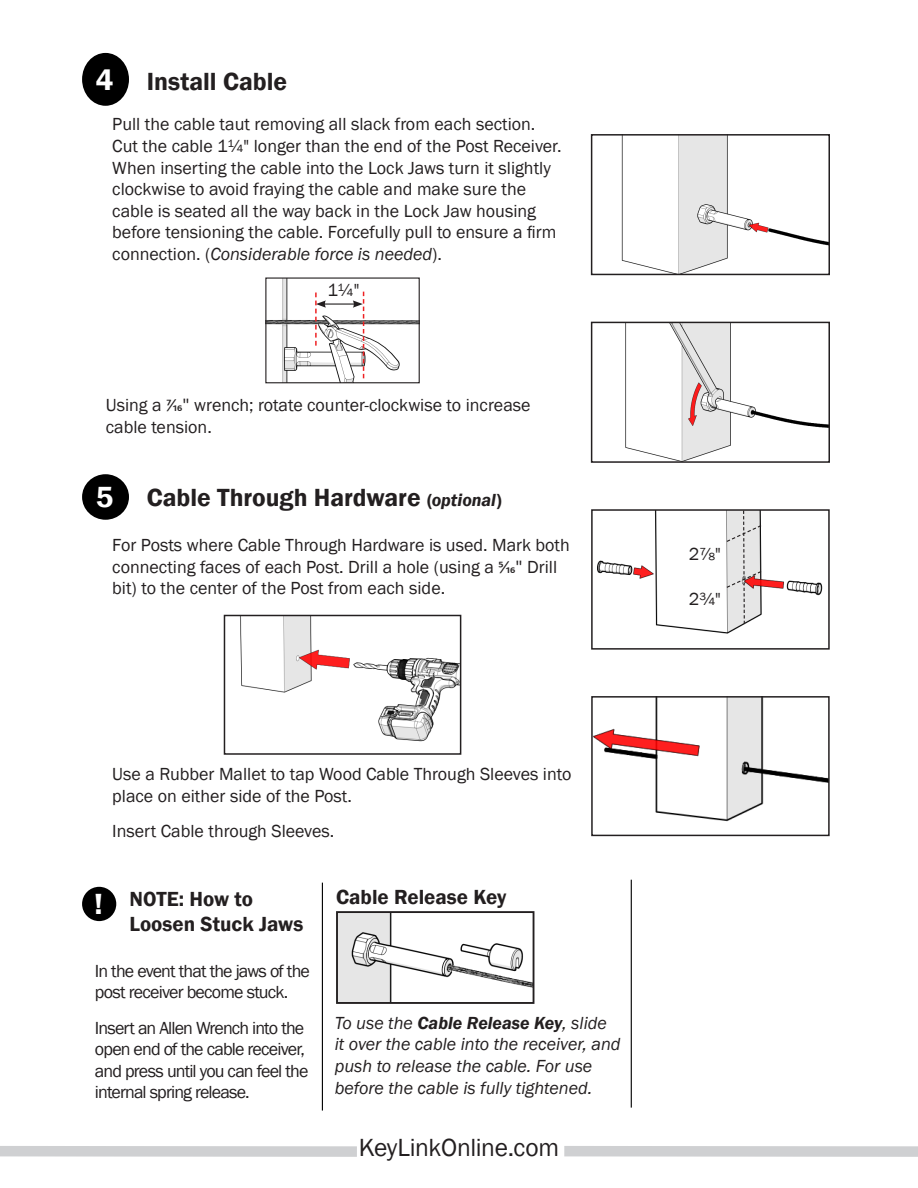
<style>
.page{position:relative;width:918px;height:1188px;background:#fff}
.page>*{position:absolute;margin:0;border:0;box-sizing:border-box;transform-origin:0 0}
.Step_Numbers{font:600 30px "Franklin Gothic";color:#fff}
.Global_Style_Step{font:600 25.5px "Franklin Gothic";color:#231f20}
.Global_Style{font:25.5px "Franklin Gothic";letter-spacing:-.015em;color:#231f20}
.Global_Style_Section{font:600 21px "Franklin Gothic";color:#231f20}
.Global_Style-2{font:18px/21.6px "Franklin Gothic";color:#231f20}
.t1{font:italic 18px/21.6px "Franklin Gothic";color:#231f20}
.Global_Style-3{font:18px/21.6px "Franklin Gothic";letter-spacing:-.05em;color:#231f20}
.Global_Style-4{font:18px/21.6px "Franklin Gothic";letter-spacing:-.045em;color:#231f20}
.s1{font-style:italic}
.s2{font-family:"Calibri"}
.s3{font-size:18px}
.s4{font-style:italic;font-size:18px}
.s5{font-weight:600}
</style>
<div class="page">
<hr style="left:631px;top:880px;width:1px;height:228px;background:#000">
<hr style="left:322px;top:883px;width:1px;height:228px;background:#000">
<img style="left:621px;top:137px;width:206px;height:135px">
<div style="left:591px;top:134px;width:239px;height:141px;border:2px solid #231f20"></div>
<img style="left:625px;top:325px;width:202px;height:135px">
<div style="left:591px;top:322px;width:239px;height:141px;border:2px solid #231f20"></div>
<div style="left:82px;top:887px;width:34px;height:34px;background:#000;border-radius:50%"></div>
<img style="left:594px;top:699px;width:233px;height:123px">
<div style="left:591px;top:696px;width:239px;height:140px;border:2px solid #231f20"></div>
<img style="left:240px;top:618px;width:218px;height:124px">
<div style="left:224px;top:615px;width:237px;height:140px;border:2px solid #231f20"></div>
<img style="left:597px;top:512px;width:226px;height:122px">
<div style="left:591px;top:509px;width:239px;height:141px;border:2px solid #231f20"></div>
<svg style="left:725px;top:510px;width:38px;height:115px;background:#d7d1d1"></svg>
<img style="left:267px;top:279px;width:151px;height:102px">
<div style="left:265px;top:277px;width:155px;height:106px;border:1px solid #231f20"></div>
<hr style="left:324px;top:303px;width:31px;height:2px;background:#231f20">
<svg style="left:353px;top:292px;width:11px;height:86px"></svg>
<svg style="left:315px;top:293px;width:11px;height:53px"></svg>
<img style="left:339px;top:914px;width:192px;height:87px">
<div style="left:336px;top:911px;width:198px;height:93px;border:2px solid #231f20"></div>
<div style="left:82px;top:53px;width:47px;height:53px;background:#000;border-radius:50%"></div>
<div style="left:82px;top:474px;width:47px;height:46px;background:#000;border-radius:50%"></div>
<div style="left:564px;top:1146px;width:354px;height:11px;background:#cfd0d2"></div>
<div style="left:0;top:1146px;width:357px;height:11px;background:#cfd0d2"></div>
<p class="Step_Numbers" style="left:96px;top:61px;width:19px">4</p>
<p class="Global_Style_Step" style="left:147px;top:65px;width:142px">Install Cable</p>
<p class="Global_Style-2" style="left:112px;top:114px;width:451px">Pull the cable taut removing all slack from each section.<br>Cut the cable 1¼" longer than the end of the Post Receiver.<br>When inserting the cable into the Lock Jaws turn it slightly clockwise to avoid fraying the cable and make sure the cable is seated all the way back in the Lock Jaw housing before tensioning the cable. Forcefully pull to ensure a firm connection. (<span class="s1">Considerable force is needed</span>).</p>
<p class="Global_Style-2" style="left:327px;top:280px;width:34px">1¼"</p>
<p class="Global_Style-2" style="left:106px;top:395px;width:426px">Using a <span class="s2">7/16"</span> wrench; rotate counter-clockwise to increase cable tension.</p>
<p class="Step_Numbers" style="left:96px;top:479px;width:19px">5</p>
<p class="Global_Style_Step" style="left:147px;top:482px;width:356px">Cable Through Hardware <span class="s3">(</span><span class="s4">optional</span><span class="s3">)</span></p>
<p class="Global_Style-2" style="left:112px;top:535px;width:459px">For Posts where Cable Through Hardware is used. Mark both connecting faces of each Post. Drill a hole (using a <span class="s2">5/16"</span> Drill bit) to the center of the Post from each side.</p>
<p class="Global_Style-2" style="left:112px;top:764px;width:461px">Use a Rubber Mallet to tap Wood Cable Through Sleeves into place on either side of the Post.</p>
<p class="Global_Style-2" style="left:112px;top:820px;width:224px">Insert Cable through Sleeves.</p>
<p class="Global_Style_Section" style="left:129px;top:886px;width:125px">NOTE: How to</p>
<p class="Global_Style_Section" style="left:336px;top:884px;width:172px">Cable Release Key</p>
<p class="Global_Style_Section" style="left:129px;top:911px;width:175px">Loosen Stuck Jaws</p>
<p class="Global_Style-4" style="left:95px;top:960px;width:216px">In the event that the jaws of the post receiver become stuck.</p>
<p class="Global_Style-3" style="left:95px;top:1017px;width:215px">Insert an Allen Wrench into the open end of the cable receiver, and press until you can feel the internal spring release.</p>
<p class="Step_Numbers" style="left:94px;top:886px;width:10px">!</p>
<p class="t1" style="left:335px;top:1012px;width:287px">To use the <span class="s5">Cable Release Key</span>, slide it over the cable into the receiver, and push to release the cable. For use before the cable is fully tightened.</p>
<p class="Global_Style" style="left:359px;top:1132px;width:202px">KeyLinkOnline.com</p>
<p class="Global_Style-2" style="left:689px;top:544px;width:34px">2⅞"</p>
<p class="Global_Style-2" style="left:689px;top:588px;width:34px">2¾"</p>
</div>
